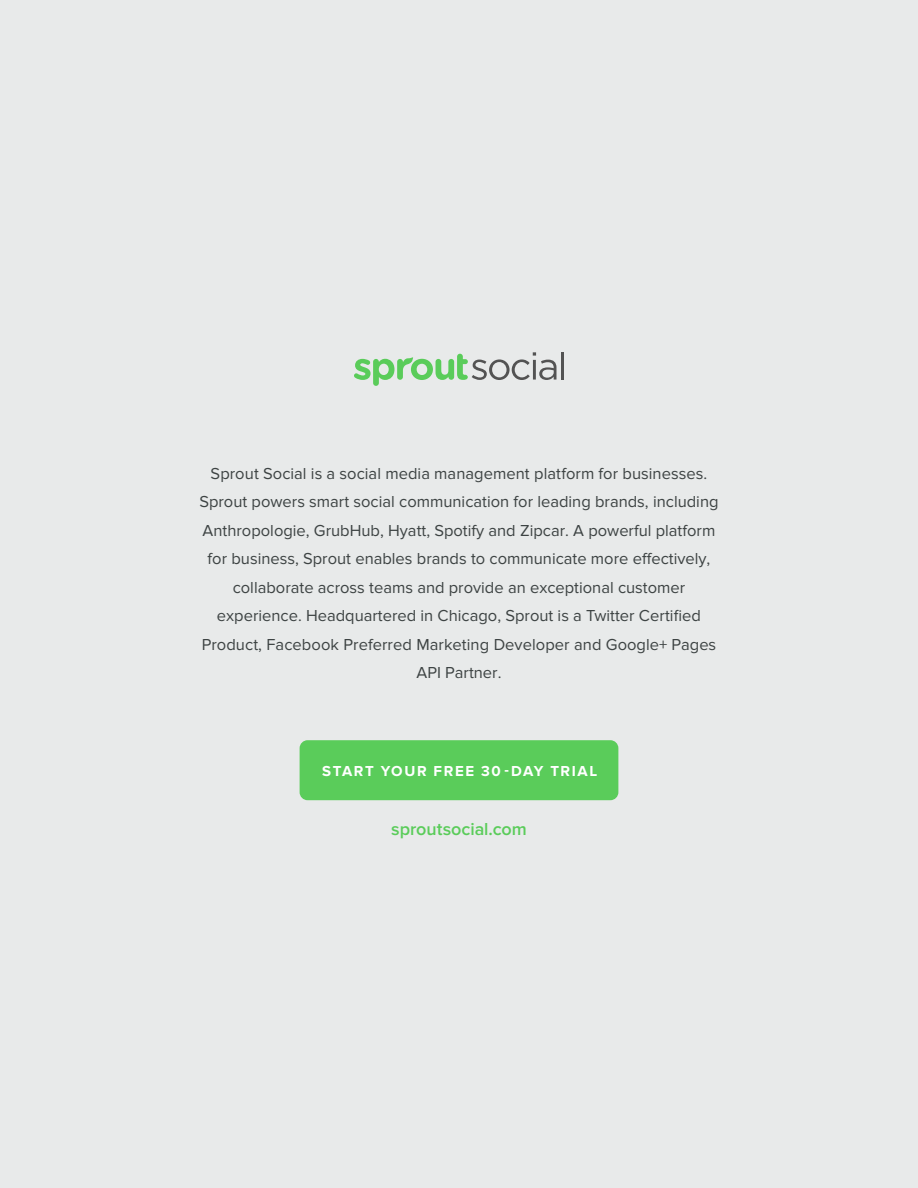
<style>
.page{position:relative;width:918px;height:1188px;background:#e8eaea}
.page>*{position:absolute;margin:0;border:0;box-sizing:border-box;transform-origin:0 0}
.t1{font:600 18px "Proxima Nova";letter-spacing:-.005em;color:#5acc5a}
.t2{font:16.5px/28.5px "Proxima Nova";color:#3d4343;text-align:center}
.t3{font:700 15px "Proxima Nova";letter-spacing:.11em;color:#fff}
</style>
<div class="page">
<hr style="left:561px;top:352px;width:3px;height:28px;background:#535353">
<svg style="left:354px;top:352px;width:202px;height:34px"></svg>
<div style="left:300px;top:740px;width:318px;height:60px;background:#5acc5a;border-radius:8px"></div>
<p class="t2" style="left:199px;top:459px;width:521px">Sprout Social is a social media management platform for businesses.<br>Sprout powers smart social communication for leading brands, including Anthropologie, GrubHub, Hyatt, Spotify and Zipcar. A powerful platform for business, Sprout enables brands to communicate more effectively, collaborate across teams and provide an exceptional customer experience. Headquartered in Chicago, Sprout is a Twitter Certified Product, Facebook Preferred Marketing Developer and Google+ Pages API Partner.</p>
<p class="t3" style="left:322px;top:762px;width:277px">START YOUR FREE 30 -DAY TRIAL</p>
<p class="t1" style="left:391px;top:821px;width:137px">sproutsocial.com</p>
</div>
